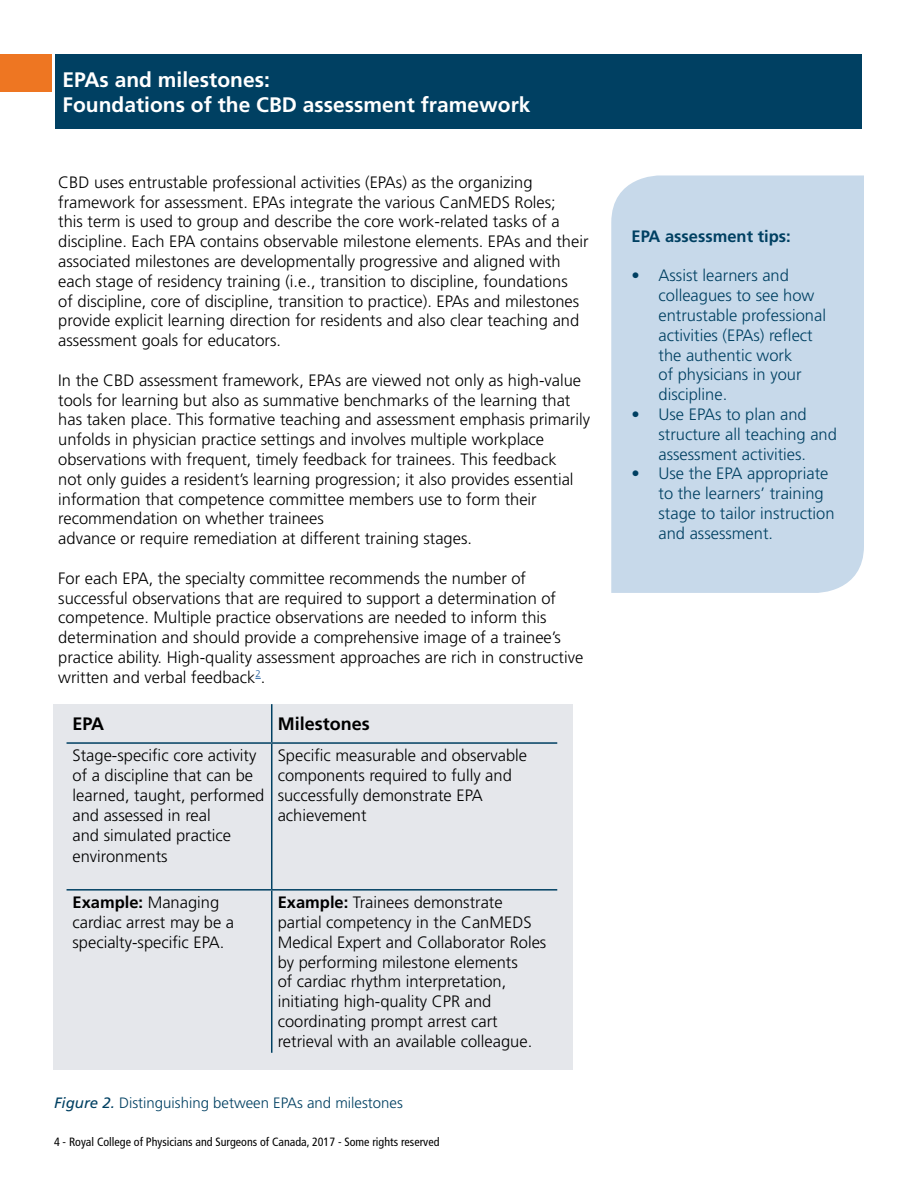
<style>
.page{position:relative;width:918px;height:1188px;background:#fff}
.page>*{position:absolute;margin:0;border:0;box-sizing:border-box;transform-origin:0 0}
.t1{font:700 21px/25.2px "Frutiger LT Std";color:#fff}
.t2{font:700 18px "Frutiger LT Std";color:#000}
.t3{font:300 16.5px/19.8px "Frutiger LT Std";color:#000}
.t4{font:300 16.5px/19.8px "Frutiger LT Std";color:#004062}
.t5{font:700 16.5px "Frutiger LT Std";color:#004062}
.t6{font:300 15px "Frutiger LT Std";color:#004062}
.t7{font:condensed 12px "Frutiger LT Std";color:#000}
.s1{font-weight:700}
.s2{font-weight:400;font-style:italic}
</style>
<div class="page">
<div style="left:611px;top:176px;width:253px;height:417px;background:#c7d9ea"></div>
<div style="left:53px;top:704px;width:519px;height:365px;background:#e5e7eb"></div>
<hr style="left:271px;top:704px;width:1px;height:38px;background:#004062">
<hr style="left:67px;top:742px;width:205px;height:2px;background:#004062">
<hr style="left:272px;top:742px;width:285px;height:2px;background:#004062">
<hr style="left:271px;top:744px;width:1px;height:145px;background:#004062">
<hr style="left:67px;top:889px;width:205px;height:2px;background:#004062">
<hr style="left:272px;top:889px;width:285px;height:2px;background:#004062">
<hr style="left:271px;top:891px;width:1px;height:162px;background:#004062">
<div style="left:0;top:54px;width:52px;height:37px;background:#ee7622"></div>
<div style="left:56px;top:54px;width:806px;height:75px;background:#004062"></div>
<p class="t1" style="left:63px;top:67px;width:469px">EPAs and milestones:<br>Foundations of the CBD assessment framework</p>
<p class="t3" style="left:58px;top:173px;width:532px">CBD uses entrustable professional activities (EPAs) as the organizing framework for assessment. EPAs integrate the various CanMEDS Roles;<br>this term is used to group and describe the core work-related tasks of a discipline. Each EPA contains observable milestone elements. EPAs and their associated milestones are developmentally progressive and aligned with each stage of residency training (i.e., transition to discipline, foundations<br>of discipline, core of discipline, transition to practice). EPAs and milestones provide explicit learning direction for residents and also clear teaching and assessment goals for educators.</p>
<p class="t3" style="left:58px;top:371px;width:533px">In the CBD assessment framework, EPAs are viewed not only as high-value tools for learning but also as summative benchmarks of the learning that has taken place. This formative teaching and assessment emphasis primarily unfolds in physician practice settings and involves multiple workplace observations with frequent, timely feedback for trainees. This feedback<br>not only guides a resident’s learning progression; it also provides essential information that competence committee members use to form their recommendation on whether trainees<br>advance or require remediation at different training stages.</p>
<p class="t3" style="left:58px;top:569px;width:526px">For each EPA, the specialty committee recommends the number of successful observations that are required to support a determination of competence. Multiple practice observations are needed to inform this determination and should provide a comprehensive image of a trainee’s practice ability. High-quality assessment approaches are rich in constructive written and verbal feedback<sup>2</sup>.</p>
<p class="t2" style="left:73px;top:714px;width:33px">EPA</p>
<p class="t2" style="left:278px;top:714px;width:93px">Milestones</p>
<p class="t3" style="left:73px;top:746px;width:193px">Stage-specific core activity of a discipline that can be learned, taught, performed and assessed in real<br>and simulated practice</p>
<p class="t3" style="left:73px;top:847px;width:97px">environments</p>
<p class="t3" style="left:278px;top:746px;width:251px">Specific measurable and observable components required to fully and successfully demonstrate EPA achievement</p>
<p class="t3" style="left:73px;top:893px;width:163px"><span class="s1">Example:</span> Managing cardiac arrest may be a specialty-specific EPA.</p>
<p class="t3" style="left:278px;top:893px;width:270px"><span class="s1">Example:</span> Trainees demonstrate partial competency in the CanMEDS Medical Expert and Collaborator Roles by performing milestone elements<br>of cardiac rhythm interpretation, initiating high-quality CPR and coordinating prompt arrest cart retrieval with an available colleague.</p>
<p class="t6" style="left:54px;top:1094px;width:350px"><span class="s2">Figure 2.</span> Distinguishing between EPAs and milestones</p>
<p class="t7" style="left:54px;top:1135px;width:387px">4 - Royal College of Physicians and Surgeons of Canada, 2017 - Some rights reserved</p>
<p class="t5" style="left:632px;top:226px;width:161px">EPA assessment tips:</p>
<p class="t4" style="left:659px;top:266px;width:169px;text-indent:-27px">• Assist learners and colleagues to see how entrustable professional activities (EPAs) reflect the authentic work<br>of physicians in your discipline.</p>
<p class="t4" style="left:659px;top:405px;width:180px;text-indent:-27px">• Use EPAs to plan and structure all teaching and assessment activities.</p>
<p class="t4" style="left:659px;top:464px;width:178px;text-indent:-27px">• Use the EPA appropriate to the learners’ training stage to tailor instruction and assessment.</p>
</div>
